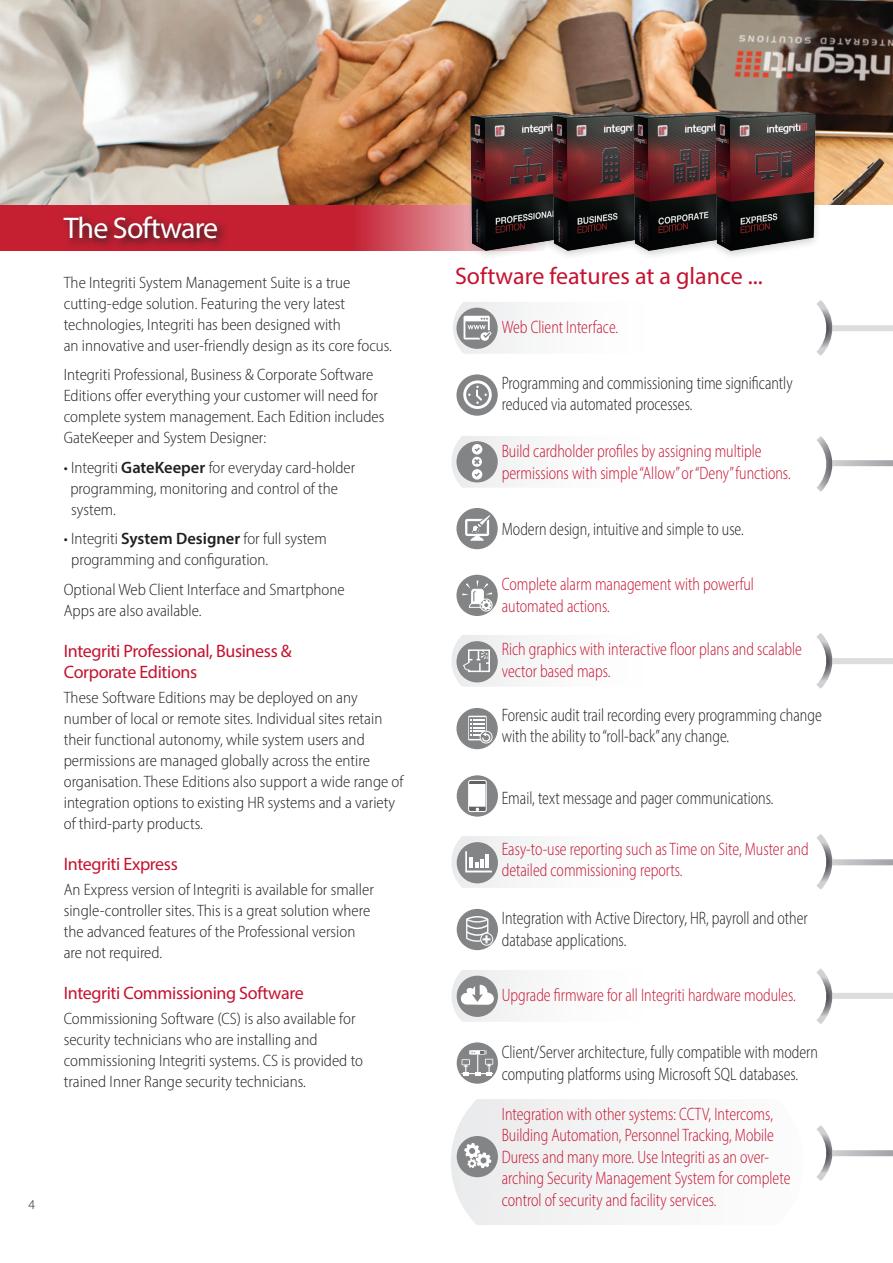
<style>
.page{position:relative;width:893px;height:1263px;background:#fff}
.page>*{position:absolute;margin:0;border:0;box-sizing:border-box;transform-origin:0 0}
.t1{font:30px "Myriad Pro";letter-spacing:-.03em;color:#fff}
.t2{font:24px "Myriad Pro";color:#c41230}
.t3{font:300 semi-condensed 18px/21.6px "Myriad Pro";color:#c41230;scale:.86 1}
.t4{font:300 semi-condensed 18px/21.6px "Myriad Pro";color:#231f20;scale:.86 1}
.t5{font:18px/21.6px "Myriad Pro";letter-spacing:-.02em;color:#c41230}
.t6{font:300 semi-condensed 16.5px/21px "Myriad Pro";color:#231f20}
.t7{font:300 13.5px "Myriad Pro";color:#231f20}
.s1{font-weight:600;font-stretch:normal}
</style>
<div class="page">
<svg style="left:0;top:204px;width:464px;height:46px;background:#c93948"></svg>
<img style="left:0;top:0;width:893px;height:204px">
<div style="left:448px;top:436px;width:419px;height:52px;background:linear-gradient(to right,#f2f2f3,#fff);border-radius:14px"></div>
<div style="left:449px;top:302px;width:419px;height:52px;background:linear-gradient(to right,#f2f3f3,#fff);border-radius:14px"></div>
<div style="left:448px;top:635px;width:419px;height:52px;background:linear-gradient(to right,#f2f2f3,#fff);border-radius:14px"></div>
<div style="left:448px;top:836px;width:419px;height:52px;background:linear-gradient(to right,#f1f1f2,#fff);border-radius:14px"></div>
<div style="left:448px;top:970px;width:419px;height:52px;background:linear-gradient(to right,#f1f1f2,#fff);border-radius:14px"></div>
<div style="left:451px;top:1099px;width:191px;height:126px;background:#f1f1f2"></div>
<div style="left:456px;top:374px;width:42px;height:42px;background:#828485;border-radius:50%"></div>
<svg style="left:463px;top:380px;width:29px;height:29px"></svg>
<div style="left:456px;top:441px;width:42px;height:41px;background:#828485;border-radius:50%"></div>
<svg style="left:472px;top:444px;width:10px;height:36px"></svg>
<div style="left:456px;top:508px;width:42px;height:41px;background:#828485;border-radius:50%"></div>
<svg style="left:465px;top:515px;width:26px;height:26px"></svg>
<div style="left:456px;top:575px;width:42px;height:41px;background:#828485;border-radius:50%"></div>
<div style="left:480px;top:599px;width:12px;height:12px;border:1px solid #fff;border-radius:50%"></div>
<svg style="left:462px;top:580px;width:31px;height:30px"></svg>
<div style="left:456px;top:308px;width:42px;height:41px;background:#828485;border-radius:50%"></div>
<svg style="left:464px;top:316px;width:27px;height:25px"></svg>
<div style="left:456px;top:641px;width:42px;height:41px;background:#828485;border-radius:50%"></div>
<svg style="left:463px;top:649px;width:27px;height:24px"></svg>
<div style="left:456px;top:708px;width:42px;height:41px;background:#828485;border-radius:50%"></div>
<div style="left:480px;top:731px;width:12px;height:12px;border:1px solid #fff;border-radius:50%"></div>
<svg style="left:468px;top:716px;width:22px;height:26px"></svg>
<div style="left:457px;top:976px;width:41px;height:41px;background:#828485;border-radius:50%"></div>
<svg style="left:460px;top:985px;width:34px;height:20px"></svg>
<div style="left:457px;top:775px;width:41px;height:42px;background:#828485;border-radius:50%"></div>
<svg style="left:469px;top:780px;width:17px;height:31px"></svg>
<div style="left:468px;top:780px;width:18px;height:32px;border:1px solid #fff;border-radius:2px"></div>
<div style="left:470px;top:785px;width:15px;height:21px;background:#fff"></div>
<div style="left:470px;top:784px;width:15px;height:22px;border:1px solid #fff"></div>
<div style="left:457px;top:842px;width:41px;height:41px;background:#828485;border-radius:50%"></div>
<svg style="left:465px;top:851px;width:27px;height:21px"></svg>
<hr style="left:485px;top:854px;width:3px;height:14px;background:#fff">
<div style="left:457px;top:909px;width:41px;height:41px;background:#828485;border-radius:50%"></div>
<div style="left:480px;top:933px;width:13px;height:12px;border:1px solid #fff;border-radius:50%"></div>
<svg style="left:466px;top:916px;width:24px;height:29px"></svg>
<div style="left:457px;top:1042px;width:41px;height:42px;background:#828485;border-radius:50%"></div>
<svg style="left:462px;top:1050px;width:31px;height:25px"></svg>
<div style="left:457px;top:1136px;width:41px;height:41px;background:#828485;border-radius:50%"></div>
<svg style="left:464px;top:1143px;width:27px;height:25px"></svg>
<div style="left:832px;top:658px;width:61px;height:6px;background:#dcdddf"></div>
<div style="left:832px;top:325px;width:61px;height:6px;background:#dcdddf"></div>
<div style="left:832px;top:993px;width:61px;height:6px;background:#dcdddf"></div>
<svg style="left:833px;top:859px;width:60px;height:6px"></svg>
<svg style="left:833px;top:1150px;width:60px;height:6px"></svg>
<svg style="left:833px;top:460px;width:60px;height:6px"></svg>
<svg style="left:810px;top:834px;width:23px;height:56px"></svg>
<svg style="left:816px;top:1125px;width:17px;height:56px"></svg>
<svg style="left:810px;top:633px;width:23px;height:56px"></svg>
<svg style="left:810px;top:300px;width:23px;height:56px"></svg>
<svg style="left:810px;top:968px;width:23px;height:56px"></svg>
<svg style="left:810px;top:436px;width:23px;height:56px"></svg>
<div style="left:464px;top:108px;width:114px;height:153px;background:#231f20;opacity:.2"></div>
<img style="left:468px;top:110px;width:77px;height:142px">
<div style="left:545px;top:108px;width:115px;height:153px;background:#231f20;opacity:.2"></div>
<img style="left:550px;top:110px;width:77px;height:142px">
<div style="left:627px;top:108px;width:114px;height:153px;background:#231f20;opacity:.2"></div>
<img style="left:632px;top:110px;width:77px;height:142px">
<div style="left:709px;top:108px;width:114px;height:153px;background:#231f20;opacity:.2"></div>
<img style="left:713px;top:110px;width:105px;height:142px">
<svg style="left:60px;top:213px;width:169px;height:37px;background:#a91f2e"></svg>
<p class="t1" style="left:64px;top:209px;width:156px">The Software</p>
<p class="t6" style="left:64px;top:272px;width:330px">The Integriti System Management Suite is a true cutting-edge solution. Featuring the very latest technologies, Integriti has been designed with<br>an innovative and user-friendly design as its core focus.</p>
<p class="t6" style="left:64px;top:364px;width:322px">Integriti Professional, Business &amp; Corporate Software Editions offer everything your customer will need for complete system management. Each Edition includes GateKeeper and System Designer:</p>
<p class="t6" style="left:70px;top:457px;width:286px;text-indent:-7px">• Integriti <span class="s1">GateKeeper</span> for everyday card-holder programming, monitoring and control of the system.</p>
<p class="t6" style="left:71px;top:528px;width:257px;text-indent:-8px">• Integriti <span class="s1">System Designer</span> for full system programming and configuration.</p>
<p class="t6" style="left:64px;top:579px;width:282px">Optional Web Client Interface and Smartphone<br>Apps are also available.</p>
<p class="t5" style="left:64px;top:639px;width:230px">Integriti Professional, Business &amp;<br>Corporate Editions</p>
<p class="t6" style="left:64px;top:687px;width:341px">These Software Editions may be deployed on any number of local or remote sites. Individual sites retain their functional autonomy, while system users and permissions are managed globally across the entire organisation. These Editions also support a wide range of integration options to existing HR systems and a variety of third-party products.</p>
<p class="t5" style="left:64px;top:853px;width:116px">Integriti Express</p>
<p class="t6" style="left:64px;top:879px;width:312px">An Express version of Integriti is available for smaller single-controller sites. This is a great solution where the advanced features of the Professional version are not required.</p>
<p class="t5" style="left:64px;top:982px;width:242px">Integriti Commissioning Software</p>
<p class="t6" style="left:64px;top:1008px;width:301px">Commissioning Software (CS) is also available for security technicians who are installing and commissioning Integriti systems. CS is provided to trained Inner Range security technicians.</p>
<p class="t7" style="left:29px;top:1196px;width:8px">4</p>
<p class="t2" style="left:455px;top:261px;width:309px">Software features at a glance ...</p>
<p class="t3" style="left:502px;top:316px;width:137px">Web Client Interface.</p>
<p class="t4" style="left:502px;top:372px;width:340px">Programming and commissioning time significantly reduced via automated processes.</p>
<p class="t3" style="left:502px;top:440px;width:337px">Build cardholder profiles by assigning multiple permissions with simple “Allow” or “Deny” functions.</p>
<p class="t4" style="left:502px;top:518px;width:283px">Modern design, intuitive and simple to use.</p>
<p class="t3" style="left:502px;top:573px;width:295px">Complete alarm management with powerful automated actions.</p>
<p class="t3" style="left:502px;top:638px;width:351px">Rich graphics with interactive floor plans and scalable vector based maps.</p>
<p class="t4" style="left:502px;top:704px;width:374px">Forensic audit trail recording every programming change with the ability to “roll-back” any change.</p>
<p class="t4" style="left:502px;top:787px;width:317px">Email, text message and pager communications.</p>
<p class="t3" style="left:502px;top:838px;width:358px">Easy-to-use reporting such as Time on Site, Muster and detailed commissioning reports.</p>
<p class="t4" style="left:502px;top:907px;width:357px">Integration with Active Directory, HR, payroll and other database applications.</p>
<p class="t3" style="left:502px;top:984px;width:343px">Upgrade firmware for all Integriti hardware modules.</p>
<p class="t4" style="left:502px;top:1041px;width:369px">Client/Server architecture, fully compatible with modern computing platforms using Microsoft SQL databases.</p>
<p class="t3" style="left:502px;top:1103px;width:337px">Integration with other systems: CCTV, Intercoms, Building Automation, Personnel Tracking, Mobile Duress and many more. Use Integriti as an over&shy;arching Security Management System for complete control of security and facility services.</p>
</div>
